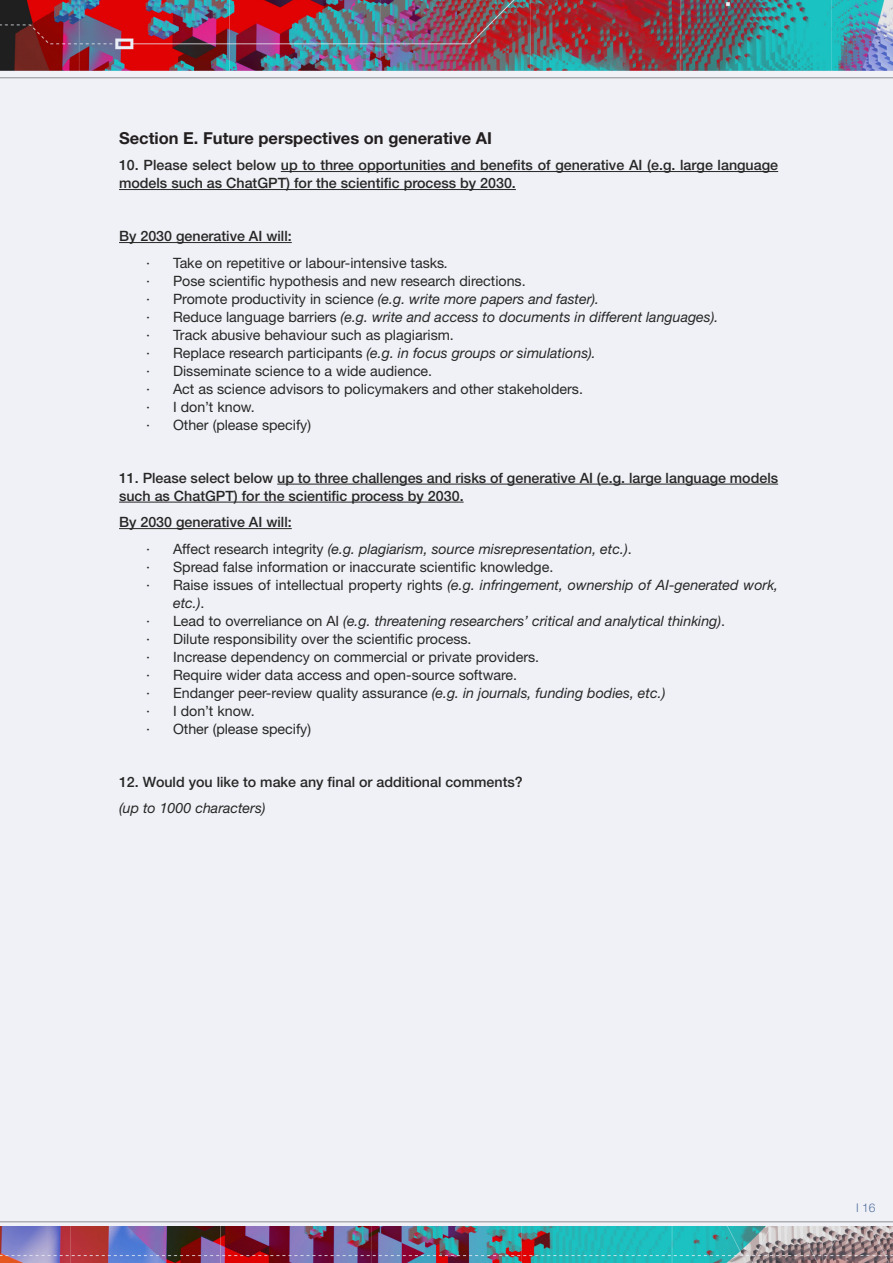
<style>
.page{position:relative;width:893px;height:1263px;background:#fff}
.page>*{position:absolute;margin:0;border:0;box-sizing:border-box;transform-origin:0 0}
.SURVEY_BOLD{font:700 16.5px "Helvetica Neue LT Std";color:#231f20}
.t1{font:14.25px "Helvetica Neue LT Std";color:#272727}
.t2{font:italic 14.25px/18px "Helvetica Neue LT Std";color:#272727}
.t3{font:500 14.25px/18px "Helvetica Neue LT Std";color:#272727}
.t4{font:300 12px "Helvetica Neue LT Std";color:#2c548d}
.s1{font-style:italic}
.s2{font-style:normal}
</style>
<div class="page">
<img style="left:0;top:1226px;width:893px;height:37px">
<img style="left:0;top:0;width:893px;height:70px">
<div style="left:0;top:70px;width:893px;height:1156px;background:#f0f1f6"></div>
<hr style="left:281px;top:171px;width:497px;height:1px;background:#272727">
<hr style="left:119px;top:189px;width:397px;height:1px;background:#272727">
<hr style="left:119px;top:242px;width:173px;height:1px;background:#272727">
<hr style="left:277px;top:484px;width:501px;height:1px;background:#272727">
<hr style="left:119px;top:502px;width:345px;height:1px;background:#272727">
<hr style="left:119px;top:528px;width:173px;height:1px;background:#272727">
<p class="SURVEY_BOLD" style="left:119px;top:128px;width:374px">Section E. Future perspectives on generative AI</p>
<p class="t3" style="left:119px;top:156px;width:660px">10. Please select below up to three opportunities and benefits of generative AI (e.g. large language models such as ChatGPT) for the scientific process by 2030.</p>
<p class="t3" style="left:119px;top:227px;width:174px">By 2030 generative AI will:</p>
<p class="t1" style="left:146px;top:254px;width:304px">· Take on repetitive or labour-intensive tasks<span class="s1">.</span></p>
<p class="t1" style="left:146px;top:272px;width:381px">· Pose scientific hypothesis and new research directions.</p>
<p class="t2" style="left:146px;top:289px;width:455px"><span class="s2">· Promote productivity in science</span> (e.g. write more papers and faster).</p>
<p class="t2" style="left:146px;top:307px;width:574px"><span class="s2">· Reduce language barriers</span> (e.g. write and access to documents in different languages).</p>
<p class="t1" style="left:146px;top:326px;width:309px">· Track abusive behaviour such as plagiarism.</p>
<p class="t2" style="left:146px;top:343px;width:451px"><span class="s2">· Replace research participants</span> (e.g. in focus groups or simulations).</p>
<p class="t1" style="left:146px;top:362px;width:288px">· Disseminate science to a wide audience.</p>
<p class="t1" style="left:146px;top:380px;width:438px">· Act as science advisors to policymakers and other stakeholders.</p>
<p class="t1" style="left:146px;top:398px;width:110px">· I don’t know.</p>
<p class="t1" style="left:146px;top:416px;width:167px">· Other (please specify)</p>
<p class="t3" style="left:119px;top:468px;width:661px">11. Please select below up to three challenges and risks of generative AI (e.g. large language models such as ChatGPT) for the scientific process by 2030.</p>
<p class="t3" style="left:119px;top:513px;width:174px">By 2030 generative AI will:</p>
<p class="t2" style="left:146px;top:539px;width:487px"><span class="s2">· Affect research integrity</span> (e.g. plagiarism, source misrepresentation, etc.)<span class="s2">.</span></p>
<p class="t1" style="left:146px;top:558px;width:409px">· Spread false information or inaccurate scientific knowledge.</p>
<p class="t2" style="left:173px;top:575px;width:607px;text-indent:-27px"><span class="s2">· Raise issues of intellectual property rights</span> (e.g. infringement, ownership of AI-generated work, etc.)<span class="s2">.</span></p>
<p class="t2" style="left:146px;top:611px;width:581px"><span class="s2">· Lead to overreliance on AI</span> (e.g. threatening researchers’ critical and analytical thinking)<span class="s2">.</span></p>
<p class="t1" style="left:146px;top:630px;width:327px">· Dilute responsibility over the scientific process.</p>
<p class="t1" style="left:146px;top:648px;width:395px">· Increase dependency on commercial or private providers.</p>
<p class="t1" style="left:146px;top:666px;width:373px">· Require wider data access and open-source software.</p>
<p class="t1" style="left:146px;top:684px;width:521px">· Endanger peer-review quality assurance <span class="s1">(e.g. in journals, funding bodies, etc.)</span></p>
<p class="t1" style="left:146px;top:702px;width:110px">· I don’t know.</p>
<p class="t1" style="left:146px;top:720px;width:167px">· Other (please specify)</p>
<p class="t3" style="left:119px;top:772px;width:405px">12. Would you like to make any final or additional comments?</p>
<p class="t2" style="left:119px;top:799px;width:148px">(up to 1000 characters)</p>
<p class="t4" style="left:856px;top:1200px;width:21px">I 16</p>
</div>
